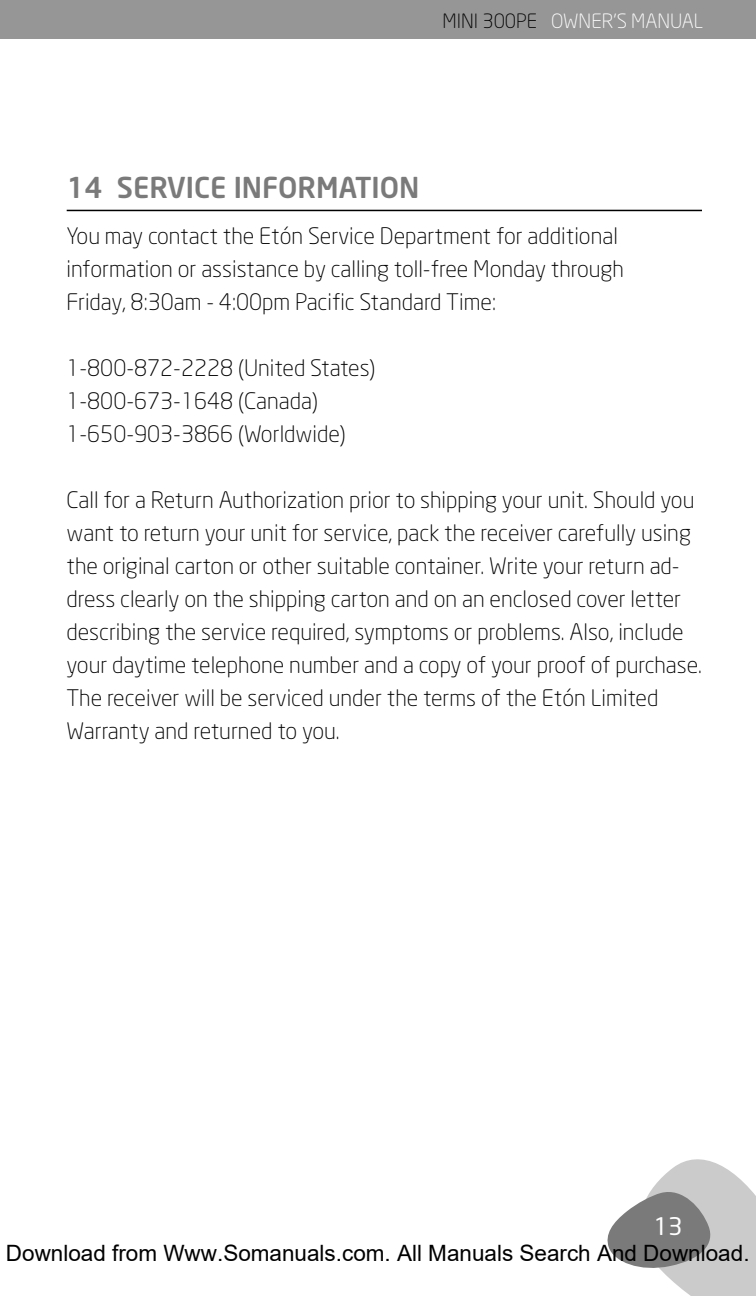
<style>
.page{position:relative;width:756px;height:1296px;background:#fff}
.page>*{position:absolute;margin:0;border:0;box-sizing:border-box;transform-origin:0 0}
.t1{font:500 28.5px "Neo Sans";color:#7a7a7a}
.t2{font:24px "Neo Sans";color:#fff}
.t3{font:300 22.5px/33px "Neo Sans";color:#000}
.t4{font:22.5px "Arial";color:#000}
.t5{font:300 19.5px "Neo Sans";color:#fff}
.s1{color:#000}
</style>
<div class="page">
<svg style="left:607px;top:1159px;width:149px;height:137px"></svg>
<div style="left:0;top:0;width:756px;height:39px;background:#969696"></div>
<hr style="left:67px;top:210px;width:635px;height:1px;background:#000">
<p class="t5" style="left:442px;top:9px;width:262px"><span class="s1">MINI 300PE</span> OWNER’S MANUAL</p>
<p class="t1" style="left:67px;top:169px;width:354px">14 SERVICE INFORMATION</p>
<p class="t3" style="left:66px;top:219px;width:559px">You may contact the Etón Service Department for additional information or assistance by calling toll-free Monday through<br>Friday, 8:30am - 4:00pm Pacific Standard Time:</p>
<p class="t3" style="left:66px;top:351px;width:311px">1-800-872-2228 (United States)<br>1-800-673-1648 (Canada)<br>1-650-903-3866 (Worldwide)</p>
<p class="t3" style="left:66px;top:483px;width:637px">Call for a Return Authorization prior to shipping your unit. Should you want to return your unit for service, pack the receiver carefully using the original carton or other suitable container. Write your return ad&shy;dress clearly on the shipping carton and on an enclosed cover letter describing the service required, symptoms or problems. Also, include your daytime telephone number and a copy of your proof of purchase.<br>The receiver will be serviced under the terms of the Etón Limited Warranty and returned to you.</p>
<p class="t2" style="left:654px;top:1211px;width:31px">13</p>
<p class="t4" style="left:6px;top:1241px;width:745px">Download from Www.Somanuals.com. All Manuals Search And Download.</p>
</div>
